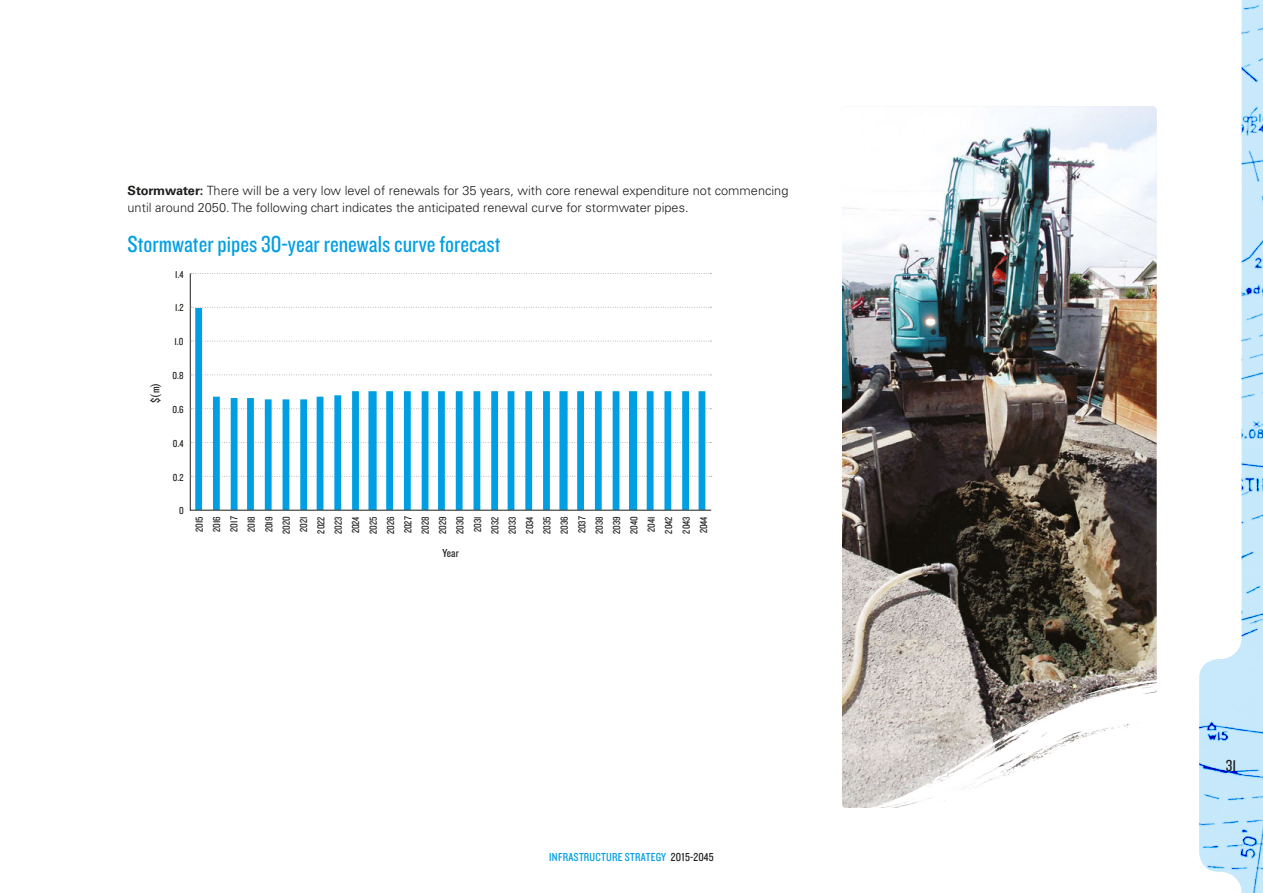
<style>
.page{position:relative;width:1263px;height:893px;background:#fff}
.page>*{position:absolute;margin:0;border:0;box-sizing:border-box;transform-origin:0 0}
.SUB_SUB_HEAD{font:24px "Knockout 29 Junior Ltweight";color:#009fe3}
.t1{font:16.5px "Knockout 29 Junior Ltweight";color:#1d1d1b}
.BODY_COPY{font:300 12.75px/16.5px "Univers LT Std";color:#1d1d1b}
.t2{font:12px "Knockout 29 Junior Ltweight";letter-spacing:.02em;color:#009fe3}
.t3{font:12px "Knockout 29 Junior Ltweight";color:#1d1d1b}
.t4{font:10.5px "Knockout 29 Junior Ltweight";color:#1d1d1b}
.s1{font-weight:700}
.s2{color:#1d1d1b}
</style>
<div class="page">
<img style="left:842px;top:106px;width:315px;height:568px">
<img style="left:842px;top:674px;width:315px;height:134px">
<hr style="left:190px;top:273px;width:1px;height:238px;background:#1d1d1b">
<svg style="left:191px;top:307px;width:520px;height:1px"></svg>
<svg style="left:191px;top:273px;width:520px;height:1px"></svg>
<svg style="left:195px;top:308px;width:510px;height:202px"></svg>
<hr style="left:190px;top:510px;width:521px;height:1px;background:#1d1d1b">
<img style="left:1199px;top:0;width:64px;height:893px">
<p class="BODY_COPY" style="left:128px;top:182px;width:662px"><span class="s1">Stormwater:</span> There will be a very low level of renewals for 35 years, with core renewal expenditure not commencing until around 2050. The following chart indicates the anticipated renewal curve for stormwater pipes.</p>
<p class="SUB_SUB_HEAD" style="left:128px;top:229px;width:374px">Stormwater pipes 30-year renewals curve forecast</p>
<p class="t4" style="left:175px;top:267px;width:10px">1.4</p>
<p class="t4" style="left:175px;top:301px;width:10px">1.2</p>
<p class="t4" style="left:175px;top:335px;width:11px">1.0</p>
<p class="t3" style="left:148px;top:403px;width:21px;rotate:-90deg">$(m)</p>
<p class="t4" style="left:172px;top:369px;width:13px">0.8</p>
<p class="t4" style="left:172px;top:403px;width:13px">0.6</p>
<p class="t4" style="left:173px;top:437px;width:12px">0.4</p>
<p class="t4" style="left:173px;top:470px;width:12px">0.2</p>
<p class="t4" style="left:179px;top:504px;width:6px">0</p>
<p class="t4" style="left:193px;top:532px;width:17px;rotate:-90deg">2015</p>
<p class="t4" style="left:210px;top:532px;width:17px;rotate:-90deg">2016</p>
<p class="t4" style="left:227px;top:532px;width:17px;rotate:-90deg">2017</p>
<p class="t4" style="left:245px;top:532px;width:17px;rotate:-90deg">2018</p>
<p class="t4" style="left:262px;top:532px;width:17px;rotate:-90deg">2019</p>
<p class="t4" style="left:279px;top:534px;width:19px;rotate:-90deg">2020</p>
<p class="t4" style="left:297px;top:532px;width:17px;rotate:-90deg">2021</p>
<p class="t4" style="left:314px;top:534px;width:19px;rotate:-90deg">2022</p>
<p class="t4" style="left:332px;top:534px;width:19px;rotate:-90deg">2023</p>
<p class="t4" style="left:349px;top:533px;width:18px;rotate:-90deg">2024</p>
<p class="t4" style="left:366px;top:534px;width:19px;rotate:-90deg">2025</p>
<p class="t4" style="left:384px;top:534px;width:19px;rotate:-90deg">2026</p>
<p class="t4" style="left:401px;top:533px;width:18px;rotate:-90deg">2027</p>
<p class="t4" style="left:419px;top:534px;width:19px;rotate:-90deg">2028</p>
<p class="t4" style="left:436px;top:534px;width:19px;rotate:-90deg">2029</p>
<p class="t4" style="left:453px;top:534px;width:19px;rotate:-90deg">2030</p>
<p class="t4" style="left:471px;top:532px;width:17px;rotate:-90deg">2031</p>
<p class="t4" style="left:488px;top:534px;width:19px;rotate:-90deg">2032</p>
<p class="t4" style="left:506px;top:534px;width:19px;rotate:-90deg">2033</p>
<p class="t4" style="left:523px;top:534px;width:19px;rotate:-90deg">2034</p>
<p class="t4" style="left:540px;top:534px;width:19px;rotate:-90deg">2035</p>
<p class="t4" style="left:558px;top:534px;width:19px;rotate:-90deg">2036</p>
<p class="t4" style="left:575px;top:533px;width:18px;rotate:-90deg">2037</p>
<p class="t4" style="left:592px;top:534px;width:19px;rotate:-90deg">2038</p>
<p class="t4" style="left:610px;top:534px;width:19px;rotate:-90deg">2039</p>
<p class="t4" style="left:627px;top:534px;width:19px;rotate:-90deg">2040</p>
<p class="t4" style="left:645px;top:532px;width:17px;rotate:-90deg">2041</p>
<p class="t4" style="left:662px;top:533px;width:18px;rotate:-90deg">2042</p>
<p class="t4" style="left:679px;top:534px;width:19px;rotate:-90deg">2043</p>
<p class="t4" style="left:697px;top:533px;width:18px;rotate:-90deg">2044</p>
<p class="t3" style="left:443px;top:545px;width:18px">Year</p>
<p class="t2" style="left:549px;top:849px;width:166px">INFRASTRUCTURE STRATEGY <span class="s2">2015-2045</span></p>
<p class="t1" style="left:1226px;top:755px;width:12px">31</p>
</div>
